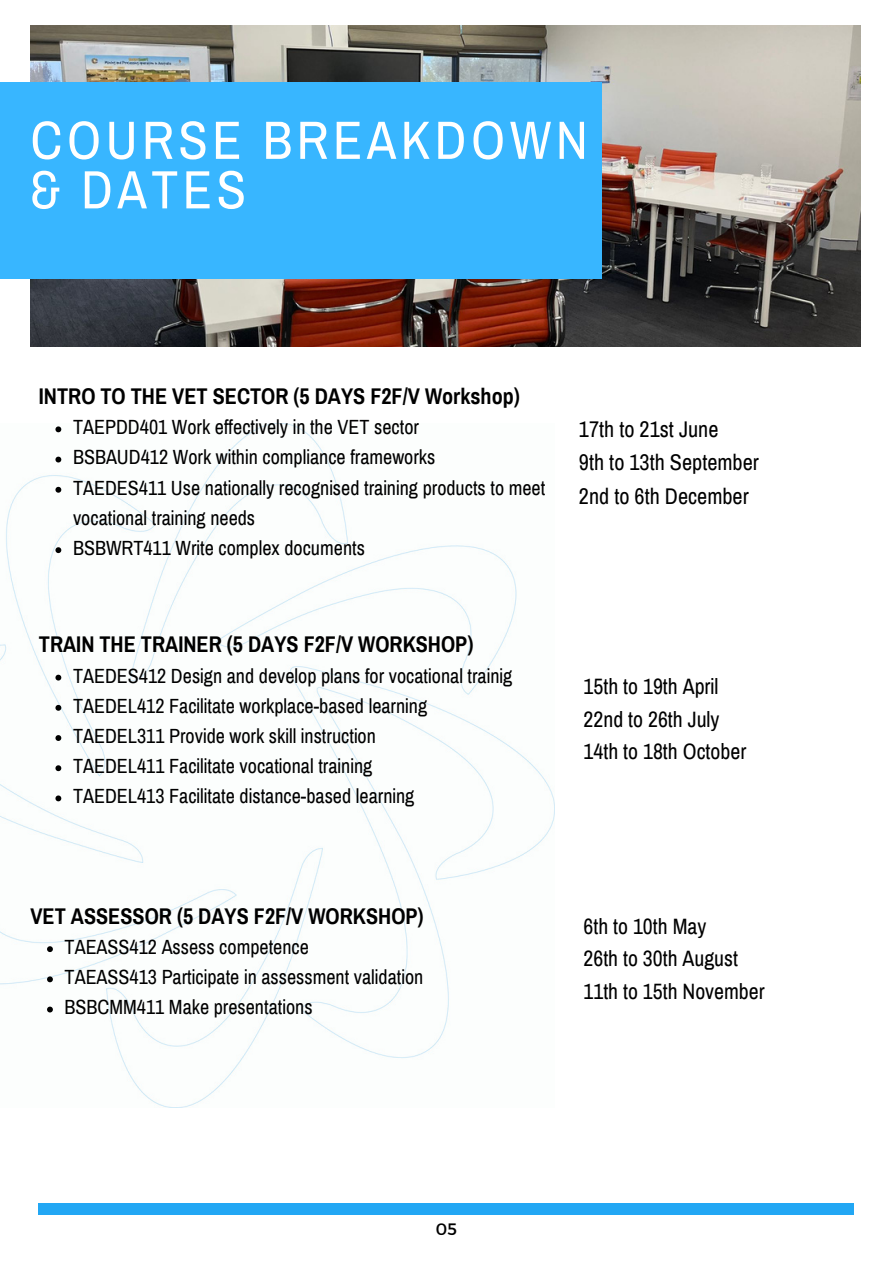
<style>
.page{position:relative;width:894px;height:1264px;background:#fff}
.page>*{position:absolute;margin:0;border:0;box-sizing:border-box;transform-origin:0 0}
.t1{font:54px/49.5px "Archivo Narrow";letter-spacing:.08em;color:#fff}
.t2{font:700 22.2px "Archivo Narrow";color:#000}
.t3{font:22.2px/33.3px "Archivo Narrow";color:#000}
.t4{font:21.75px/32.7px "Archivo Narrow";color:#000}
.t5{font:20.1px/30.2px "Archivo Narrow";color:#000}
.t6{font:16.5px "Montserrat";color:#000}
</style>
<div class="page">
<img style="left:30px;top:25px;width:830px;height:322px">
<div style="left:0;top:83px;width:601px;height:195px;background:#38b6ff"></div>
<div style="left:39px;top:1203px;width:814px;height:11px;background:#22a7f4"></div>
<img style="left:0;top:423px;width:555px;height:684px">
<svg style="left:55px;top:426px;width:6px;height:6px"></svg>
<svg style="left:55px;top:456px;width:6px;height:6px"></svg>
<svg style="left:55px;top:487px;width:6px;height:5px"></svg>
<svg style="left:55px;top:547px;width:6px;height:6px"></svg>
<svg style="left:55px;top:674px;width:6px;height:6px"></svg>
<svg style="left:55px;top:705px;width:6px;height:5px"></svg>
<svg style="left:55px;top:735px;width:6px;height:6px"></svg>
<svg style="left:55px;top:765px;width:6px;height:6px"></svg>
<svg style="left:55px;top:795px;width:6px;height:6px"></svg>
<svg style="left:47px;top:946px;width:6px;height:6px"></svg>
<svg style="left:47px;top:976px;width:6px;height:6px"></svg>
<svg style="left:47px;top:1006px;width:6px;height:6px"></svg>
<h1 class="t1" style="left:30px;top:116px;width:558px">COURSE BREAKDOWN &amp; DATES</h1>
<p class="t2" style="left:39px;top:384px;width:482px">INTRO TO THE VET SECTOR (5 DAYS F2F/V Workshop)</p>
<p class="t5" style="left:73px;top:412px;width:473px">TAEPDD401 Work effectively in the VET sector<br>BSBAUD412 Work within compliance frameworks<br>TAEDES411 Use nationally recognised training products to meet vocational training needs<br>BSBWRT411 Write complex documents</p>
<p class="t2" style="left:39px;top:632px;width:436px">TRAIN THE TRAINER (5 DAYS F2F/V WORKSHOP)</p>
<p class="t5" style="left:73px;top:660px;width:441px">TAEDES412 Design and develop plans for vocational trainig TAEDEL412 Facilitate workplace-based learning TAEDEL311 Provide work skill instruction<br>TAEDEL411 Facilitate vocational training<br>TAEDEL413 Facilitate distance-based learning</p>
<p class="t3" style="left:578px;top:413px;width:181px">17th to 21st June<br>9th to 13th September<br>2nd to 6th December</p>
<p class="t4" style="left:583px;top:670px;width:164px">15th to 19th April<br>22nd to 26th July<br>14th to 18th October</p>
<p class="t2" style="left:30px;top:904px;width:394px">VET ASSESSOR (5 DAYS F2F/V WORKSHOP)</p>
<p class="t5" style="left:65px;top:932px;width:360px">TAEASS412 Assess competence<br>TAEASS413 Participate in assessment validation<br>BSBCMM411 Make presentations</p>
<p class="t4" style="left:583px;top:910px;width:182px">6th to 10th May<br>26th to 30th August<br>11th to 15th November</p>
<p class="t6" style="left:435px;top:1217px;width:23px">05</p>
</div>
